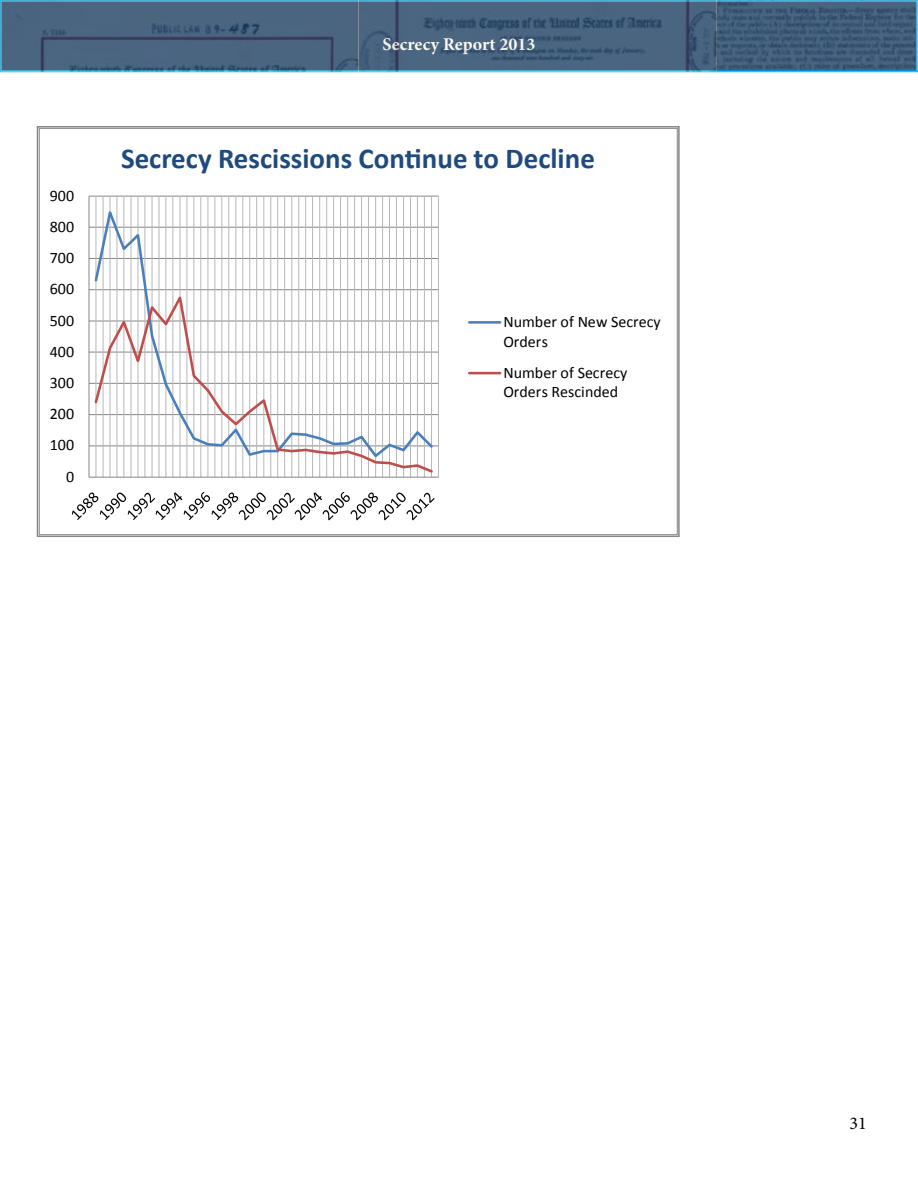
<style>
.page{position:relative;width:918px;height:1188px;background:#fff}
.page>*{position:absolute;margin:0;border:0;box-sizing:border-box;transform-origin:0 0}
.t1{font:700 28.95px "Calibri";color:#1f4a7e}
.t2{font:700 18px "Minion Pro";color:#fff}
.t3{font:18px "Minion Pro";color:#000}
.t4{font:16.05px/19.6px "Calibri";color:#010101}
</style>
<div class="page">
<img style="left:0;top:0;width:716px;height:72px">
<img style="left:716px;top:0;width:202px;height:69px">
<hr style="left:89px;top:196px;width:349px;height:1px;background:#868686">
<hr style="left:89px;top:227px;width:349px;height:1px;background:#868686">
<hr style="left:89px;top:258px;width:349px;height:1px;background:#868686">
<hr style="left:89px;top:289px;width:349px;height:1px;background:#868686">
<hr style="left:89px;top:321px;width:349px;height:1px;background:#868686">
<hr style="left:89px;top:352px;width:349px;height:1px;background:#868686">
<hr style="left:89px;top:383px;width:349px;height:1px;background:#868686">
<hr style="left:89px;top:414px;width:349px;height:1px;background:#868686">
<hr style="left:89px;top:445px;width:349px;height:1px;background:#868686">
<hr style="left:438px;top:196px;width:1px;height:281px;background:#b7b7b8">
<hr style="left:431px;top:196px;width:1px;height:281px;background:#b7b7b8">
<hr style="left:424px;top:196px;width:1px;height:281px;background:#b7b7b8">
<hr style="left:417px;top:196px;width:1px;height:281px;background:#b7b7b8">
<hr style="left:410px;top:196px;width:1px;height:281px;background:#b7b7b8">
<hr style="left:403px;top:196px;width:1px;height:281px;background:#b7b7b8">
<hr style="left:396px;top:196px;width:1px;height:281px;background:#b7b7b8">
<hr style="left:389px;top:196px;width:1px;height:281px;background:#b7b7b8">
<hr style="left:382px;top:196px;width:1px;height:281px;background:#b7b7b8">
<hr style="left:375px;top:196px;width:1px;height:281px;background:#b7b7b8">
<hr style="left:368px;top:196px;width:1px;height:281px;background:#b7b7b8">
<hr style="left:361px;top:196px;width:1px;height:281px;background:#b7b7b8">
<hr style="left:354px;top:196px;width:1px;height:281px;background:#b7b7b8">
<hr style="left:347px;top:196px;width:1px;height:281px;background:#b7b7b8">
<hr style="left:340px;top:196px;width:1px;height:281px;background:#b7b7b8">
<hr style="left:333px;top:196px;width:1px;height:281px;background:#b7b7b8">
<hr style="left:326px;top:196px;width:1px;height:281px;background:#b7b7b8">
<hr style="left:319px;top:196px;width:1px;height:281px;background:#b7b7b8">
<hr style="left:312px;top:196px;width:1px;height:281px;background:#b7b7b8">
<hr style="left:305px;top:196px;width:1px;height:281px;background:#b7b7b8">
<hr style="left:298px;top:196px;width:1px;height:281px;background:#b7b7b8">
<hr style="left:291px;top:196px;width:1px;height:281px;background:#b7b7b8">
<hr style="left:284px;top:196px;width:1px;height:281px;background:#b7b7b8">
<hr style="left:277px;top:196px;width:1px;height:281px;background:#b7b7b8">
<hr style="left:270px;top:196px;width:1px;height:281px;background:#b7b7b8">
<hr style="left:263px;top:196px;width:1px;height:281px;background:#b7b7b8">
<hr style="left:256px;top:196px;width:1px;height:281px;background:#b7b7b8">
<hr style="left:249px;top:196px;width:1px;height:281px;background:#b7b7b8">
<hr style="left:242px;top:196px;width:1px;height:281px;background:#b7b7b8">
<hr style="left:235px;top:196px;width:1px;height:281px;background:#b7b7b8">
<hr style="left:228px;top:196px;width:1px;height:281px;background:#b7b7b8">
<hr style="left:221px;top:196px;width:1px;height:281px;background:#b7b7b8">
<hr style="left:214px;top:196px;width:1px;height:281px;background:#b7b7b8">
<hr style="left:208px;top:196px;width:1px;height:281px;background:#b7b7b8">
<hr style="left:200px;top:196px;width:1px;height:281px;background:#b7b7b8">
<hr style="left:193px;top:196px;width:1px;height:281px;background:#b7b7b8">
<hr style="left:186px;top:196px;width:1px;height:281px;background:#b7b7b8">
<hr style="left:180px;top:196px;width:1px;height:281px;background:#b7b7b8">
<hr style="left:172px;top:196px;width:1px;height:281px;background:#b7b7b8">
<hr style="left:165px;top:196px;width:1px;height:281px;background:#b7b7b8">
<hr style="left:159px;top:196px;width:1px;height:281px;background:#b7b7b8">
<hr style="left:152px;top:196px;width:1px;height:281px;background:#b7b7b8">
<hr style="left:144px;top:196px;width:1px;height:281px;background:#b7b7b8">
<hr style="left:138px;top:196px;width:1px;height:281px;background:#b7b7b8">
<hr style="left:131px;top:196px;width:1px;height:281px;background:#b7b7b8">
<hr style="left:123px;top:196px;width:1px;height:281px;background:#b7b7b8">
<hr style="left:117px;top:196px;width:1px;height:281px;background:#b7b7b8">
<hr style="left:110px;top:196px;width:1px;height:281px;background:#b7b7b8">
<hr style="left:103px;top:196px;width:1px;height:281px;background:#b7b7b8">
<hr style="left:96px;top:196px;width:1px;height:281px;background:#b7b7b8">
<hr style="left:89px;top:196px;width:1px;height:281px;background:#868686">
<hr style="left:89px;top:477px;width:349px;height:1px;background:#868686">
<svg style="left:93px;top:203px;width:342px;height:87px"></svg>
<svg style="left:93px;top:290px;width:342px;height:185px"></svg>
<svg style="left:72px;top:492px;width:363px;height:28px"></svg>
<hr style="left:469px;top:321px;width:31px;height:3px;background:#4a7fbc">
<hr style="left:469px;top:372px;width:31px;height:2px;background:#bf4d49">
<div style="left:37px;top:126px;width:643px;height:411px;border:2px solid #868787"></div>
<p class="t4" style="left:50px;top:186px;width:26px">900</p>
<p class="t4" style="left:50px;top:217px;width:26px">800</p>
<p class="t4" style="left:50px;top:248px;width:26px">700</p>
<p class="t4" style="left:50px;top:279px;width:26px">600</p>
<p class="t4" style="left:50px;top:310px;width:26px">500</p>
<p class="t4" style="left:50px;top:342px;width:26px">400</p>
<p class="t4" style="left:50px;top:373px;width:26px">300</p>
<p class="t4" style="left:50px;top:404px;width:26px">200</p>
<p class="t4" style="left:50px;top:435px;width:26px">100</p>
<p class="t4" style="left:66px;top:467px;width:10px">0</p>
<p class="t2" style="left:382px;top:32px;width:155px">Secrecy Report 2013</p>
<h1 class="t1" style="left:121px;top:140px;width:475px">Secrecy Rescissions Continue to Decline</h1>
<p class="t4" style="left:503px;top:312px;width:159px">Number of New Secrecy<br>Orders</p>
<p class="t4" style="left:503px;top:362px;width:126px">Number of Secrecy<br>Orders Rescinded</p>
<p class="t3" style="left:850px;top:1111px;width:19px">31</p>
</div>
